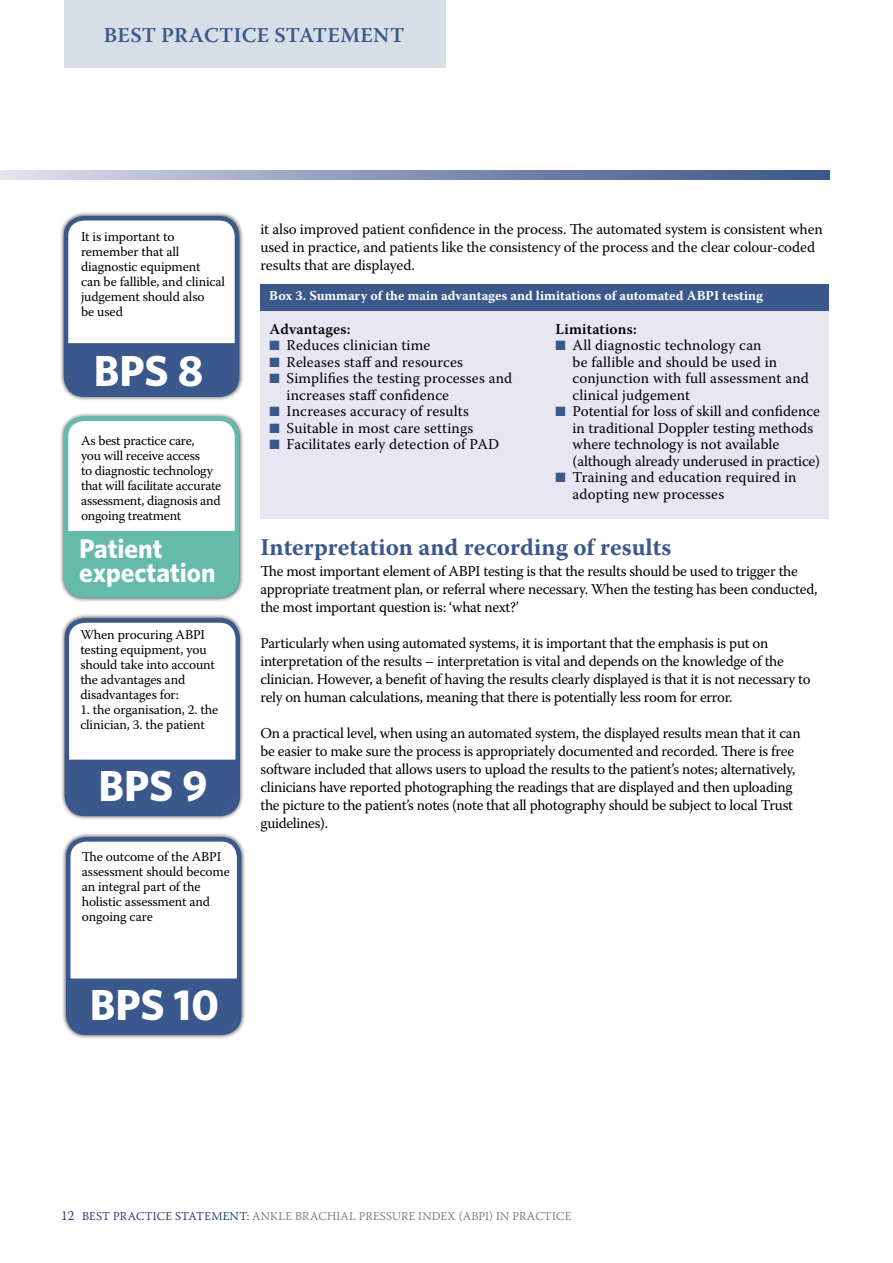
<style>
.page{position:relative;width:893px;height:1263px;background:#fff}
.page>*{position:absolute;margin:0;border:0;box-sizing:border-box;transform-origin:0 0}
.t1{font:700 43.5px "Whitney";color:#fff}
.t2{font:700 27px/24px "Whitney";color:#fff}
.t3{font:700 24px "Warnock Pro";color:#3a588b}
.t4{font:600 21px "Warnock Pro";letter-spacing:.01em;color:#3a588b}
.t5{font:15px/18px "Warnock Pro";letter-spacing:-.015em;color:#000}
.t6{font:15px/16.5px "Warnock Pro";letter-spacing:.01em;color:#000}
.t7{font:600 15px "Warnock Pro";letter-spacing:.01em;color:#000}
.t8{font:13.5px/15px "Warnock Pro";letter-spacing:-.01em;color:#000}
.t9{font:700 13.5px "Warnock Pro";color:#fff}
.t10{font:300 12px "Warnock Pro";letter-spacing:.015em;color:#737172}
.s1{color:#3a588b}
.s2{font-size:13.5px;color:#102e65}
.s3{color:#102e65}
</style>
<div class="page">
<div style="left:64px;top:0;width:382px;height:68px;background:#d8dee8"></div>
<svg style="left:0;top:170px;width:829px;height:9px;background:#8995b7"></svg>
<div style="left:260px;top:284px;width:569px;height:235px;background:#e8e6f0"></div>
<div style="left:260px;top:284px;width:569px;height:26px;background:#3a588b"></div>
<div style="left:59px;top:211px;width:185px;height:190px;background:#000;opacity:.75"></div>
<div style="left:66px;top:218px;width:171px;height:177px;background:#fff;border-radius:18px"></div>
<div style="left:64px;top:216px;width:175px;height:181px;border:4px solid #3a588b;border-radius:18px"></div>
<div style="left:60px;top:613px;width:185px;height:207px;background:#000;opacity:.75"></div>
<div style="left:67px;top:620px;width:171px;height:194px;background:#fff;border-radius:18px"></div>
<div style="left:65px;top:618px;width:175px;height:198px;border:4px solid #3a588b;border-radius:18px"></div>
<div style="left:61px;top:832px;width:185px;height:207px;background:#000;opacity:.75"></div>
<div style="left:68px;top:839px;width:171px;height:194px;background:#fff;border-radius:18px"></div>
<div style="left:66px;top:837px;width:175px;height:198px;border:4px solid #3a588b;border-radius:18px"></div>
<div style="left:67px;top:343px;width:171px;height:53px;background:#3a588b"></div>
<div style="left:68px;top:760px;width:168px;height:52px;background:#3a588b"></div>
<div style="left:70px;top:978px;width:168px;height:53px;background:#3a588b"></div>
<div style="left:59px;top:412px;width:185px;height:190px;background:#000;opacity:.75"></div>
<div style="left:66px;top:419px;width:171px;height:177px;background:#fff;border-radius:18px"></div>
<div style="left:64px;top:417px;width:175px;height:181px;border:4px solid #64bba9;border-radius:18px"></div>
<div style="left:62px;top:529px;width:177px;height:67px;background:#64bba9"></div>
<h3 class="t4" style="left:104px;top:23px;width:302px">BEST PRACTICE STATEMENT</h3>
<p class="t8" style="left:81px;top:229px;width:146px">It is important to remember that all diagnostic equipment<br>can be fallible, and clinical judgement should also<br>be used</p>
<p class="t5" style="left:260px;top:220px;width:564px">it also improved patient confidence in the process. The automated system is consistent when used in practice, and patients like the consistency of the process and the clear colour-coded results that are displayed.</p>
<p class="t9" style="left:269px;top:288px;width:495px">Box 3. Summary of the main advantages and limitations of automated ABPI testing</p>
<p class="t7" style="left:270px;top:320px;width:83px">Advantages:</p>
<p class="t6" style="left:270px;top:337px;width:162px"><span class="s1">■</span> Reduces clinician time</p>
<p class="t6" style="left:270px;top:353px;width:195px"><span class="s1">■</span> Releases staff and resources</p>
<p class="t6" style="left:287px;top:370px;width:227px;text-indent:-17px"><span class="s1">■</span> Simplifies the testing processes and increases staff confidence</p>
<p class="t6" style="left:270px;top:403px;width:201px"><span class="s1">■</span> Increases accuracy of results</p>
<p class="t6" style="left:270px;top:419px;width:205px"><span class="s1">■</span> Suitable in most care settings</p>
<p class="t6" style="left:270px;top:436px;width:231px"><span class="s1">■</span> Facilitates early detection of PAD</p>
<p class="t7" style="left:556px;top:320px;width:83px">Limitations:</p>
<p class="t6" style="left:573px;top:337px;width:238px;text-indent:-17px"><span class="s1">■</span> All diagnostic technology can<br>be fallible and should be used in conjunction with full assessment and clinical judgement</p>
<p class="t5" style="left:573px;top:403px;width:249px;line-height:16.5px;text-indent:-17px"><span class="s1">■</span> Potential for loss of skill and confidence in traditional Doppler testing methods where technology is not available (although already underused in practice)</p>
<p class="t6" style="left:573px;top:469px;width:225px;text-indent:-17px"><span class="s1">■</span> Training and education required in adopting new processes</p>
<h1 class="t1" style="left:94px;top:345px;width:111px">BPS 8</h1>
<p class="t8" style="left:81px;top:432px;width:142px">As best practice care,<br>you will receive access<br>to diagnostic technology that will facilitate accurate assessment, diagnosis and ongoing treatment</p>
<h2 class="t2" style="left:79px;top:535px;width:138px">Patient expectation</h2>
<h3 class="t3" style="left:260px;top:532px;width:412px">Interpretation and recording of results</h3>
<p class="t5" style="left:260px;top:562px;width:559px">The most important element of ABPI testing is that the results should be used to trigger the appropriate treatment plan, or referral where necessary. When the testing has been conducted, the most important question is: ‘what next?’</p>
<p class="t5" style="left:260px;top:634px;width:552px">Particularly when using automated systems, it is important that the emphasis is put on interpretation of the results – interpretation is vital and depends on the knowledge of the clinician. However, a benefit of having the results clearly displayed is that it is not necessary to rely on human calculations, meaning that there is potentially less room for error.</p>
<p class="t5" style="left:260px;top:724px;width:542px">On a practical level, when using an automated system, the displayed results mean that it can be easier to make sure the process is appropriately documented and recorded. There is free software included that allows users to upload the results to the patient’s notes; alternatively, clinicians have reported photographing the readings that are displayed and then uploading the picture to the patient’s notes (note that all photography should be subject to local Trust guidelines).</p>
<p class="t8" style="left:80px;top:627px;width:136px">When procuring ABPI testing equipment, you should take into account the advantages and disadvantages for:</p>
<p class="t8" style="left:80px;top:702px;width:139px">1. the organisation, 2. the clinician, 3. the patient</p>
<h1 class="t1" style="left:99px;top:760px;width:110px">BPS 9</h1>
<p class="t8" style="left:82px;top:849px;width:150px">The outcome of the ABPI assessment should become an integral part of the holistic assessment and ongoing care</p>
<h1 class="t1" style="left:90px;top:978px;width:130px">BPS 10</h1>
<p class="t10" style="left:61px;top:1209px;width:512px"><span class="s2">12</span> <span class="s3">BEST PRACTICE STATEMENT:</span> ANKLE BRACHIAL PRESSURE INDEX (ABPI) IN PRACTICE</p>
</div>
